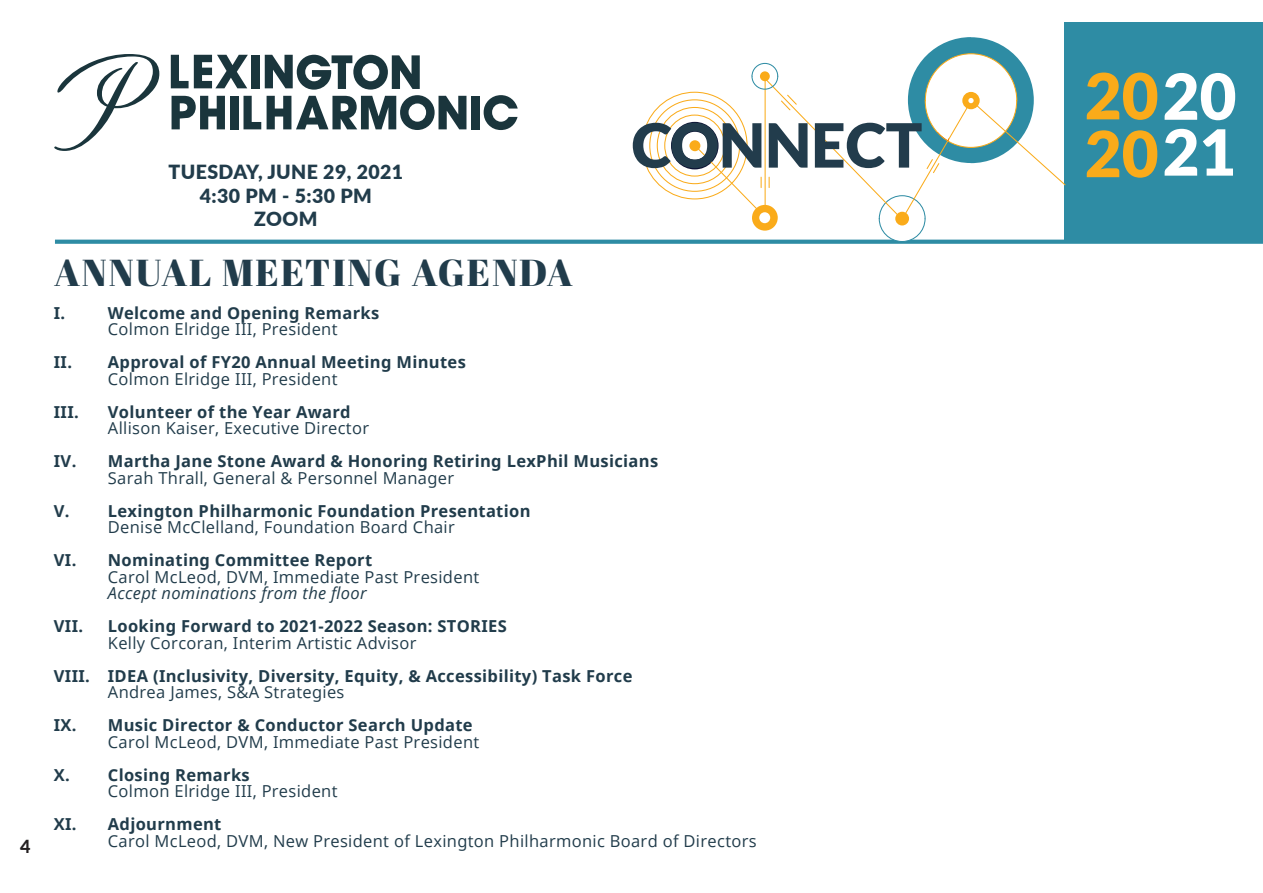
<style>
.page{position:relative;width:1263px;height:893px;background:#fff}
.page>*{position:absolute;margin:0;border:0;box-sizing:border-box;transform-origin:0 0}
.Small_header{font:37.5px "Abril Fatface";letter-spacing:.05em;color:#213c4b}
.t1{font:900 19.5px "Lato";letter-spacing:.02em;color:#213c4b}
.t2{font:800 18px "Lato";color:#231f20}
.Normal_text_black{font:700 16.5px/16.5px "Open Sans";letter-spacing:.02em;color:#213c4b}
.Normal_text_black-2{font:16.5px/16.5px "Open Sans";letter-spacing:.02em;color:#213c4b}
.s1{font-style:italic}
.s2{font-weight:400}
.s3{font-weight:700}
</style>
<div class="page">
<div style="left:472px;top:96px;width:8px;height:33px;background:#1a353c"></div>
<svg style="left:484px;top:95px;width:34px;height:35px"></svg>
<svg style="left:171px;top:55px;width:295px;height:75px"></svg>
<svg style="left:54px;top:54px;width:105px;height:97px"></svg>
<svg style="left:55px;top:240px;width:1208px;height:4px;background:#3891a8"></svg>
<div style="left:1064px;top:23px;width:199px;height:217px;background:#2e8ca4"></div>
<div style="left:908px;top:37px;width:126px;height:126px;background:#2e8ca4;border-radius:63px"></div>
<div style="left:879px;top:195px;width:47px;height:47px;border:1px solid #2e8ca4;border-radius:23px"></div>
<div style="left:895px;top:212px;width:14px;height:13px;background:#faab1a;border-radius:7px"></div>
<svg style="left:747px;top:76px;width:319px;height:145px"></svg>
<div style="left:752px;top:205px;width:26px;height:26px;background:#faab1a;border-radius:13px"></div>
<div style="left:751px;top:63px;width:27px;height:27px;border:1px solid #2e8ca4;border-radius:13px"></div>
<div style="left:760px;top:71px;width:10px;height:10px;background:#faab1a;border-radius:5px"></div>
<div style="left:759px;top:212px;width:11px;height:11px;background:#fff;border-radius:50%"></div>
<svg style="left:780px;top:94px;width:18px;height:17px"></svg>
<svg style="left:1164px;top:73px;width:71px;height:47px"></svg>
<svg style="left:1164px;top:129px;width:33px;height:47px"></svg>
<svg style="left:1203px;top:129px;width:30px;height:47px"></svg>
<svg style="left:1087px;top:73px;width:70px;height:47px"></svg>
<svg style="left:1087px;top:130px;width:70px;height:48px"></svg>
<svg style="left:633px;top:91px;width:129px;height:109px"></svg>
<svg style="left:769px;top:123px;width:38px;height:45px"></svg>
<svg style="left:815px;top:53px;width:203px;height:121px"></svg>
<p class="t2" style="left:20px;top:833px;width:12px">4</p>
<p class="t1" style="left:169px;top:157px;width:236px">TUESDAY, JUNE 29, 2021</p>
<p class="t1" style="left:200px;top:181px;width:173px">4:30 PM - 5:30 PM</p>
<p class="t1" style="left:254px;top:204px;width:65px">ZOOM</p>
<p class="Small_header" style="left:54px;top:247px;width:520px">ANNUAL MEETING AGENDA</p>
<p class="Normal_text_black" style="left:54px;top:304px;width:13px">I.</p>
<p class="Normal_text_black" style="left:108px;top:304px;width:273px">Welcome and Opening Remarks</p>
<p class="Normal_text_black-2" style="left:108px;top:321px;width:231px">Colmon Elridge III, President</p>
<p class="Normal_text_black" style="left:54px;top:354px;width:413px">II. Approval of FY20 Annual Meeting Minutes</p>
<p class="Normal_text_black-2" style="left:108px;top:370px;width:231px">Colmon Elridge III, President</p>
<p class="Normal_text_black" style="left:54px;top:403px;width:26px">III.</p>
<p class="Normal_text_black" style="left:108px;top:403px;width:244px">Volunteer of the Year Award</p>
<p class="Normal_text_black-2" style="left:108px;top:420px;width:263px">Allison Kaiser, Executive Director</p>
<p class="Normal_text_black" style="left:54px;top:453px;width:606px">IV. Martha Jane Stone Award &amp; Honoring Retiring LexPhil Musicians</p>
<p class="Normal_text_black-2" style="left:108px;top:469px;width:348px">Sarah Thrall, General &amp; Personnel Manager</p>
<p class="Normal_text_black" style="left:54px;top:502px;width:478px">V. Lexington Philharmonic Foundation Presentation</p>
<p class="Normal_text_black-2" style="left:108px;top:519px;width:348px">Denise McClelland, Foundation Board Chair</p>
<p class="Normal_text_black" style="left:54px;top:552px;width:320px">VI. Nominating Committee Report</p>
<p class="Normal_text_black-2" style="left:108px;top:568px;width:373px">Carol McLeod, DVM, Immediate Past President<br><span class="s1">Accept nominations from the floor</span></p>
<p class="Normal_text_black" style="left:54px;top:618px;width:31px">VII.</p>
<p class="Normal_text_black" style="left:108px;top:618px;width:400px">Looking Forward to 2021-2022 Season: STORIES<br><span class="s2">Kelly Corcoran, Interim Artistic Advisor</span></p>
<p class="Normal_text_black" style="left:108px;top:667px;width:526px;text-indent:-54px">VIII. IDEA (Inclusivity, Diversity, Equity, &amp; Accessibility) Task Force<br><span class="s2">Andrea James, S&amp;A Strategies</span></p>
<p class="Normal_text_black" style="left:108px;top:717px;width:373px;text-indent:-54px">IX. Music Director &amp; Conductor Search Update<br><span class="s2">Carol McLeod, DVM, Immediate Past President</span></p>
<p class="Normal_text_black-2" style="left:108px;top:766px;width:231px;text-indent:-54px"><span class="s3">X. Closing Remarks<br></span>Colmon Elridge III, President</p>
<p class="Normal_text_black-2" style="left:108px;top:816px;width:650px;text-indent:-54px"><span class="s3">XI. Adjournment<br></span>Carol McLeod, DVM, New President of Lexington Philharmonic Board of Directors</p>
</div>
